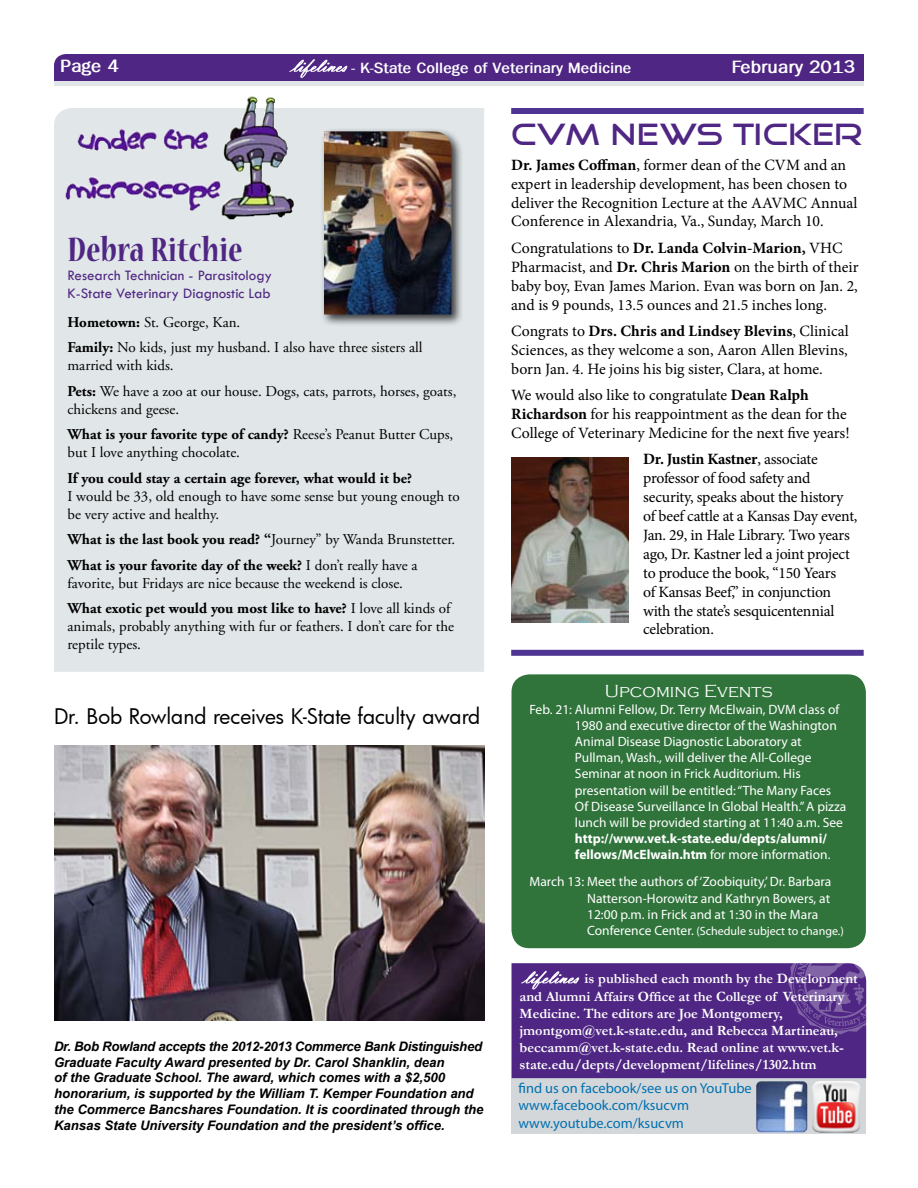
<style>
.page{position:relative;width:918px;height:1188px;background:#fff}
.page>*{position:absolute;margin:0;border:0;box-sizing:border-box;transform-origin:0 0}
.t1{font:700 condensed 37.5px "Nueva Std";color:#4f2683}
.t2{font:31.05px "Good Times";color:#4f2683}
.t3{font:21px "Futura";letter-spacing:-.005em;color:#000}
.t4{font:700 18px "Franklin Gothic";color:#fff}
.t5{font:300 18px "Copperplate Gothic";color:#fff}
.t6{font:15.75px/18.9px "Minion Pro";letter-spacing:-.01em;color:#000}
.t7{font:15px/25.5px "Adobe Garamond";color:#000}
.t8{font:700 15px/25.5px "Adobe Garamond";color:#000}
.t9{font:15px/18px "Tw Cen";color:#4f2683}
.t10{font:700 15px "Franklin Gothic";color:#fff}
.t11{font:14.4px/17.2px "Myriad Pro";color:#0071b0}
.t12{font:700 14.25px/17.1px "Garamond";color:#fff}
.t13{font:13.5px/16.2px "Myriad Pro";color:#fff}
.t14{font:700 13.5px/16.2px "Myriad Pro";color:#fff}
.t15{font:italic 700 13.2px/15.8px "Arial";color:#000}
.t16{font:12px "Myriad Pro";color:#fff}
.s1{font-family:"Vladimir Script";font-weight:400;font-size:22.5px;color:#4f2683}
.s2{font-weight:700}
.s3{font-weight:400}
.s4{font-size:13.5px}
.s5{font-family:"Vladimir Script";font-weight:400;font-size:18px;color:#4f2683}
</style>
<div class="page">
<div style="left:512px;top:963px;width:354px;height:115px;background:#4f2683"></div>
<div style="left:54px;top:108px;width:430px;height:564px;background:#e1e6e8"></div>
<div style="left:54px;top:80px;width:810px;height:6px;background:#e1e6e8"></div>
<div style="left:54px;top:54px;width:810px;height:27px;background:#4f2683"></div>
<img style="left:164px;top:96px;width:130px;height:123px">
<div style="left:320px;top:127px;width:144px;height:200px;background:#000;opacity:.75"></div>
<img style="left:324px;top:131px;width:127px;height:184px">
<div style="left:512px;top:1078px;width:354px;height:56px;background:#d4d7da"></div>
<img style="left:812px;top:1081px;width:48px;height:52px">
<img style="left:788px;top:948px;width:51px;height:57px">
<div style="left:512px;top:674px;width:354px;height:274px;background:#30743b;border-radius:18px"></div>
<img style="left:524px;top:971px;width:21px;height:12px">
<img style="left:292px;top:59px;width:22px;height:12px">
<img style="left:54px;top:746px;width:430px;height:275px">
<img style="left:756px;top:1081px;width:52px;height:52px">
<div style="left:511px;top:108px;width:353px;height:6px;background:#4e3594"></div>
<div style="left:511px;top:650px;width:353px;height:6px;background:#4e3594"></div>
<img style="left:511px;top:457px;width:117px;height:165px">
<p class="t4" style="left:60px;top:56px;width:60px">Page 4</p>
<p class="t10" style="left:287px;top:59px;width:346px"><span class="s1">lifelines</span> - K-State College of Veterinary Medicine</p>
<p class="t4" style="left:731px;top:57px;width:125px">February 2013</p>
<h1 class="t1" style="left:68px;top:232px;width:176px">Debra Ritchie</h1>
<p class="t9" style="left:68px;top:266px;width:206px">Research Technician - Parasitology<br>K-State Veterinary Diagnostic Lab</p>
<p class="t7" style="left:68px;top:310px;width:357px"><span class="s2">Hometown:</span> St. George, Kan.<br><span class="s2">Family:</span> No kids, just my husband. I also have three sisters all</p>
<p class="t7" style="left:68px;top:353px;width:391px">married with kids.<br><span class="s2">Pets:</span> We have a zoo at our house. Dogs, cats, parrots, horses, goats,</p>
<p class="t7" style="left:68px;top:397px;width:387px">chickens and geese.<br><span class="s2">What is your favorite type of candy?</span> Reese’s Peanut Butter Cups,</p>
<p class="t7" style="left:68px;top:440px;width:174px">but I love anything chocolate.</p>
<p class="t8" style="left:68px;top:466px;width:346px">If you could stay a certain age forever, what would it be?</p>
<p class="t7" style="left:68px;top:488px;width:394px;line-height:18px">I would be 33, old enough to have some sense but young enough to be very active and healthy.</p>
<p class="t8" style="left:68px;top:527px;width:389px">What is the last book you read? “<span class="s3">Journey” by Wanda Brunstetter.<br></span>What is your favorite day of the week? <span class="s3">I don’t really have a</span></p>
<p class="t7" style="left:68px;top:571px;width:385px">favorite, but Fridays are nice because the weekend is close.<br><span class="s2">What exotic pet would you most like to have?</span> I love all kinds of</p>
<p class="t7" style="left:68px;top:618px;width:388px;line-height:18px">animals, probably anything with fur or feathers. I don’t care for the reptile types.</p>
<h3 class="t3" style="left:54px;top:702px;width:428px">Dr. Bob Rowland receives K-State faculty award</h3>
<p class="t15" style="left:54px;top:1039px;width:431px">Dr. Bob Rowland accepts the 2012-2013 Commerce Bank Distinguished Graduate Faculty Award presented by Dr. Carol Shanklin, dean<br>of the Graduate School. The award, which comes with a $2,500 honorarium, is supported by the William T. Kemper Foundation and the Commerce Bancshares Foundation. It is coordinated through the Kansas State University Foundation and the president’s office.</p>
<h2 class="t2" style="left:511px;top:120px;width:353px">CVM NEWS TICKER</h2>
<p class="t6" style="left:511px;top:155px;width:348px"><span class="s2">Dr. James Coffman</span>, former dean of the CVM and an expert in leadership development, has been chosen to deliver the Recognition Lecture at the AAVMC Annual Conference in Alexandria, Va., Sunday, March 10.</p>
<p class="t6" style="left:511px;top:238px;width:349px">Congratulations to <span class="s2">Dr. Landa Colvin-Marion,</span> VHC Pharmacist, and <span class="s2">Dr. Chris Marion</span> on the birth of their baby boy, Evan James Marion. Evan was born on Jan. 2, and is 9 pounds, 13.5 ounces and 21.5 inches long.</p>
<p class="t6" style="left:511px;top:322px;width:339px;text-align:justify">Congrats to <span class="s2">Drs. Chris and Lindsey Blevins</span>, Clinical Sciences, as they welcome a son, Aaron Allen Blevins, born Jan. 4. He joins his big sister, Clara, at home.</p>
<p class="t6" style="left:511px;top:386px;width:340px">We would also like to congratulate <span class="s2">Dean Ralph<br>Richardson</span> for his reappointment as the dean for the<br>College of Veterinary Medicine for the next five years!</p>
<p class="t6" style="left:643px;top:450px;width:216px"><span class="s2">Dr. Justin Kastner</span>, associate professor of food safety and security, speaks about the history of beef cattle at a Kansas Day event,<br>Jan. 29, in Hale Library. Two years ago, Dr. Kastner led a joint project to produce the book, “150 Years<br>of Kansas Beef,” in conjunction with the state’s sesquicentennial celebration.</p>
<p class="t5" style="left:605px;top:682px;width:169px">Upcoming Events</p>
<p class="t13" style="left:575px;top:701px;width:273px;text-indent:-45px">Feb. 21: Alumni Fellow, Dr. Terry McElwain, DVM class of 1980 and executive director of the Washington Animal Disease Diagnostic Laboratory at Pullman, Wash., will deliver the All-College Seminar at noon in Frick Auditorium. His presentation will be entitled: “The Many Faces Of Disease Surveillance In Global Health.” A pizza lunch will be provided starting at 11:40 a.m. See</p>
<p class="t14" style="left:575px;top:831px;width:257px">http://www.vet.k-state.edu/depts/alumni/ fellows/McElwain.htm <span class="s3">for more information.</span></p>
<p class="t13" style="left:587px;top:874px;width:246px;text-align:justify;text-indent:-58px">March 13: Meet the authors of ‘Zoobiquity,’ Dr. Barbara Natterson-Horowitz and Kathryn Bowers, at 12:00 p.m. in Frick and at 1:30 in the Mara</p>
<p class="t16" style="left:587px;top:924px;width:258px"><span class="s4">Conference Center.</span> (Schedule subject to change.)</p>
<p class="t12" style="left:520px;top:970px;width:340px"><span class="s5">lifelines</span> is published each month by the Development and Alumni Affairs Office at the College of Veterinary Medicine. The editors are Joe Montgomery, jmontgom@vet.k-state.edu, and Rebecca Martineau, beccamm@vet.k-state.edu. Read online at www.vet.k&shy;state.edu/depts/development/lifelines/1302.htm</p>
<p class="t11" style="left:518px;top:1080px;width:235px">find us on facebook/see us on YouTube www.facebook.com/ksucvm www.youtube.com/ksucvm</p>
</div>
